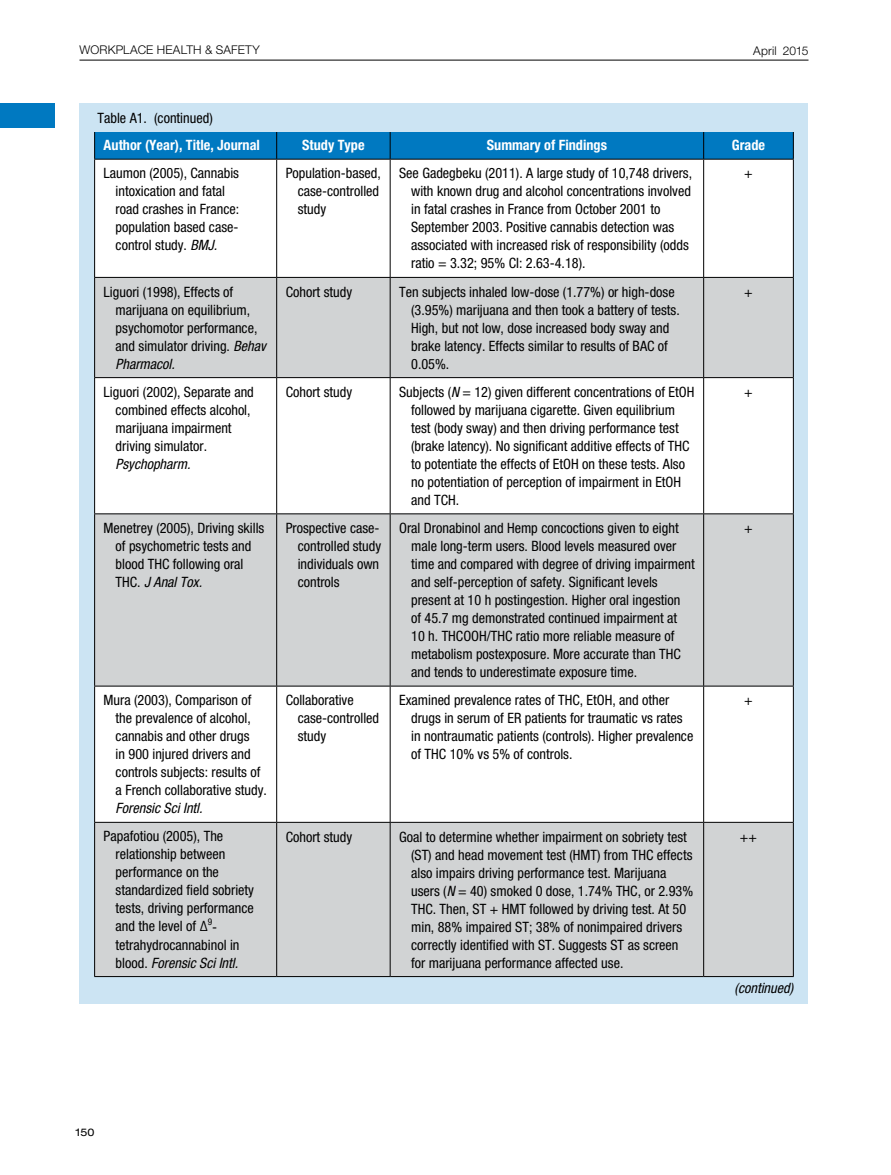
<style>
.page{position:relative;width:891px;height:1175px;background:#fff}
.page>*{position:absolute;margin:0;border:0;box-sizing:border-box;transform-origin:0 0}
.t1{font:condensed 14.25px/18px "Helvetica Neue LT Std";color:#000}
.t2{font:700 condensed 14.25px "Helvetica Neue LT Std";color:#fff}
.t3{font:italic condensed 14.25px "Helvetica Neue LT Std";color:#000}
.t4{font:300 12px "Helvetica Neue LT Std";letter-spacing:.015em;color:#000}
.t5{font:expanded 10.5px "Helvetica Neue LT Std";color:#000}
.s1{font-style:italic}
</style>
<div class="page">
<hr style="left:80px;top:60px;width:728px;height:1px;background:#000">
<div style="left:0;top:104px;width:55px;height:24px;background:#0079c1"></div>
<div style="left:80px;top:122px;width:728px;height:882px;background:#cce4f3"></div>
<div style="left:95px;top:160px;width:698px;height:117px;background:#fff"></div>
<svg style="left:95px;top:278px;width:698px;height:698px;background:#e2e3e4"></svg>
<hr style="left:94px;top:159px;width:183px;height:1px;background:#000">
<hr style="left:277px;top:159px;width:113px;height:1px;background:#000">
<hr style="left:390px;top:159px;width:314px;height:1px;background:#000">
<div style="left:94px;top:132px;width:700px;height:27px;background:#0079c1"></div>
<hr style="left:704px;top:159px;width:90px;height:1px;background:#000">
<hr style="left:94px;top:159px;width:1px;height:118px;background:#000">
<hr style="left:276px;top:159px;width:1px;height:118px;background:#000">
<hr style="left:390px;top:159px;width:1px;height:118px;background:#000">
<hr style="left:703px;top:159px;width:1px;height:118px;background:#000">
<hr style="left:793px;top:159px;width:1px;height:118px;background:#000">
<hr style="left:94px;top:277px;width:183px;height:1px;background:#000">
<hr style="left:94px;top:278px;width:1px;height:99px;background:#000">
<hr style="left:277px;top:277px;width:113px;height:1px;background:#000">
<hr style="left:276px;top:278px;width:1px;height:99px;background:#000">
<hr style="left:390px;top:277px;width:314px;height:1px;background:#000">
<hr style="left:390px;top:278px;width:1px;height:99px;background:#000">
<hr style="left:704px;top:277px;width:90px;height:1px;background:#000">
<hr style="left:703px;top:278px;width:1px;height:99px;background:#000">
<hr style="left:793px;top:278px;width:1px;height:99px;background:#000">
<hr style="left:94px;top:377px;width:183px;height:1px;background:#000">
<hr style="left:94px;top:378px;width:1px;height:135px;background:#000">
<hr style="left:277px;top:377px;width:113px;height:1px;background:#000">
<hr style="left:276px;top:378px;width:1px;height:135px;background:#000">
<hr style="left:390px;top:377px;width:314px;height:1px;background:#000">
<hr style="left:390px;top:378px;width:1px;height:135px;background:#000">
<hr style="left:704px;top:377px;width:90px;height:1px;background:#000">
<hr style="left:703px;top:378px;width:1px;height:135px;background:#000">
<hr style="left:793px;top:378px;width:1px;height:135px;background:#000">
<hr style="left:94px;top:513px;width:183px;height:1px;background:#000">
<hr style="left:94px;top:514px;width:1px;height:171px;background:#000">
<hr style="left:277px;top:513px;width:113px;height:1px;background:#000">
<hr style="left:276px;top:514px;width:1px;height:171px;background:#000">
<hr style="left:390px;top:513px;width:314px;height:1px;background:#000">
<hr style="left:390px;top:514px;width:1px;height:171px;background:#000">
<hr style="left:704px;top:513px;width:90px;height:1px;background:#000">
<hr style="left:703px;top:514px;width:1px;height:171px;background:#000">
<hr style="left:793px;top:514px;width:1px;height:171px;background:#000">
<hr style="left:94px;top:685px;width:183px;height:1px;background:#000">
<hr style="left:94px;top:686px;width:1px;height:136px;background:#000">
<hr style="left:277px;top:685px;width:113px;height:1px;background:#000">
<hr style="left:276px;top:686px;width:1px;height:136px;background:#000">
<hr style="left:390px;top:685px;width:314px;height:1px;background:#000">
<hr style="left:390px;top:686px;width:1px;height:136px;background:#000">
<hr style="left:704px;top:685px;width:90px;height:1px;background:#000">
<hr style="left:703px;top:686px;width:1px;height:136px;background:#000">
<hr style="left:793px;top:686px;width:1px;height:136px;background:#000">
<hr style="left:94px;top:822px;width:183px;height:1px;background:#000">
<hr style="left:94px;top:822px;width:1px;height:154px;background:#000">
<hr style="left:277px;top:822px;width:113px;height:1px;background:#000">
<hr style="left:276px;top:822px;width:1px;height:154px;background:#000">
<hr style="left:390px;top:822px;width:314px;height:1px;background:#000">
<hr style="left:390px;top:822px;width:1px;height:154px;background:#000">
<hr style="left:704px;top:822px;width:90px;height:1px;background:#000">
<hr style="left:703px;top:822px;width:1px;height:154px;background:#000">
<hr style="left:793px;top:822px;width:1px;height:154px;background:#000">
<hr style="left:94px;top:976px;width:183px;height:1px;background:#000">
<hr style="left:277px;top:976px;width:113px;height:1px;background:#000">
<hr style="left:390px;top:976px;width:314px;height:1px;background:#000">
<hr style="left:704px;top:976px;width:90px;height:1px;background:#000">
<div style="left:80px;top:104px;width:728px;height:28px;background:#cce4f3"></div>
<p class="t4" style="left:80px;top:42px;width:182px">WORKPLACE HEALTH &amp; SAFETY</p>
<p class="t4" style="left:753px;top:43px;width:57px">April 2015</p>
<p class="t1" style="left:98px;top:109px;width:117px">Table A1. (continued)</p>
<p class="t2" style="left:104px;top:136px;width:158px">Author (Year), Title, Journal</p>
<p class="t2" style="left:302px;top:136px;width:64px">Study Type</p>
<p class="t2" style="left:487px;top:136px;width:122px">Summary of Findings</p>
<p class="t2" style="left:732px;top:136px;width:35px">Grade</p>
<p class="t1" style="left:116px;top:164px;width:125px;text-indent:-12px">Laumon (2005), Cannabis intoxication and fatal road crashes in France: population based case&shy;control study. <span class="s1">BMJ.</span></p>
<p class="t1" style="left:298px;top:164px;width:85px;text-align:justify;text-indent:-12px">Population-based, case-controlled study</p>
<p class="t1" style="left:411px;top:164px;width:283px;text-indent:-12px">See Gadegbeku (2011). A large study of 10,748 drivers, with known drug and alcohol concentrations involved in fatal crashes in France from October 2001 to September 2003. Positive cannabis detection was associated with increased risk of responsibility (odds ratio = 3.32; 95% CI: 2.63-4.18).</p>
<p class="t1" style="left:744px;top:164px;width:10px">+</p>
<p class="t1" style="left:116px;top:282px;width:152px;text-indent:-12px">Liguori (1998), Effects of marijuana on equilibrium, psychomotor performance, and simulator driving. <span class="s1">Behav<br>Pharmacol.</span></p>
<p class="t1" style="left:286px;top:282px;width:68px">Cohort study</p>
<p class="t1" style="left:411px;top:282px;width:270px;text-indent:-12px">Ten subjects inhaled low-dose (1.77%) or high-dose (3.95%) marijuana and then took a battery of tests.<br>High, but not low, dose increased body sway and brake latency. Effects similar to results of BAC of 0.05%.</p>
<p class="t1" style="left:744px;top:282px;width:10px">+</p>
<p class="t1" style="left:116px;top:382px;width:140px;text-indent:-12px">Liguori (2002), Separate and combined effects alcohol, marijuana impairment driving simulator.</p>
<p class="t3" style="left:116px;top:455px;width:76px">Psychopharm.</p>
<p class="t1" style="left:286px;top:382px;width:68px">Cohort study</p>
<p class="t1" style="left:411px;top:382px;width:285px;text-indent:-12px">Subjects (<span class="s1">N</span> = 12) given different concentrations of EtOH followed by marijuana cigarette. Given equilibrium test (body sway) and then driving performance test (brake latency). No significant additive effects of THC to potentiate the effects of EtOH on these tests. Also no potentiation of perception of impairment in EtOH and TCH.</p>
<p class="t1" style="left:744px;top:382px;width:10px">+</p>
<p class="t1" style="left:116px;top:519px;width:150px;text-indent:-12px">Menetrey (2005), Driving skills of psychometric tests and blood THC following oral<br>THC. <span class="s1">J Anal Tox.</span></p>
<p class="t1" style="left:298px;top:519px;width:85px;text-indent:-12px">Prospective case&shy;controlled study individuals own controls</p>
<p class="t1" style="left:411px;top:519px;width:285px;text-indent:-12px">Oral Dronabinol and Hemp concoctions given to eight male long-term users. Blood levels measured over time and compared with degree of driving impairment and self-perception of safety. Significant levels present at 10 h postingestion. Higher oral ingestion<br>of 45.7 mg demonstrated continued impairment at<br>10 h. THCOOH/THC ratio more reliable measure of metabolism postexposure. More accurate than THC and tends to underestimate exposure time.</p>
<p class="t1" style="left:744px;top:519px;width:10px">+</p>
<p class="t1" style="left:116px;top:691px;width:153px;text-indent:-12px">Mura (2003), Comparison of the prevalence of alcohol, cannabis and other drugs<br>in 900 injured drivers and controls subjects: results of a French collaborative study.</p>
<p class="t3" style="left:116px;top:800px;width:89px">Forensic Sci Intl.</p>
<p class="t1" style="left:298px;top:691px;width:83px;text-indent:-12px">Collaborative case-controlled study</p>
<p class="t1" style="left:411px;top:691px;width:284px;text-indent:-12px">Examined prevalence rates of THC, EtOH, and other drugs in serum of ER patients for traumatic vs rates in nontraumatic patients (controls). Higher prevalence of THC 10% vs 5% of controls.</p>
<p class="t1" style="left:744px;top:691px;width:10px">+</p>
<p class="t1" style="left:116px;top:827px;width:140px;text-indent:-12px">Papafotiou (2005), The relationship between performance on the standardized field sobriety tests, driving performance and the level of ∆<sup>9</sup>- tetrahydrocannabinol in blood. <span class="s1">Forensic Sci Intl.</span></p>
<p class="t1" style="left:286px;top:827px;width:68px">Cohort study</p>
<p class="t1" style="left:411px;top:827px;width:284px;text-indent:-12px">Goal to determine whether impairment on sobriety test (ST) and head movement test (HMT) from THC effects also impairs driving performance test. Marijuana users (<span class="s1">N</span> = 40) smoked 0 dose, 1.74% THC, or 2.93% THC. Then, ST + HMT followed by driving test. At 50 min, 88% impaired ST; 38% of nonimpaired drivers correctly identified with ST. Suggests ST as screen for marijuana performance affected use.</p>
<p class="t1" style="left:740px;top:827px;width:19px">++</p>
<p class="t5" style="left:76px;top:1125px;width:20px">150</p>
<p class="t3" style="left:735px;top:979px;width:60px">(continued)</p>
</div>
